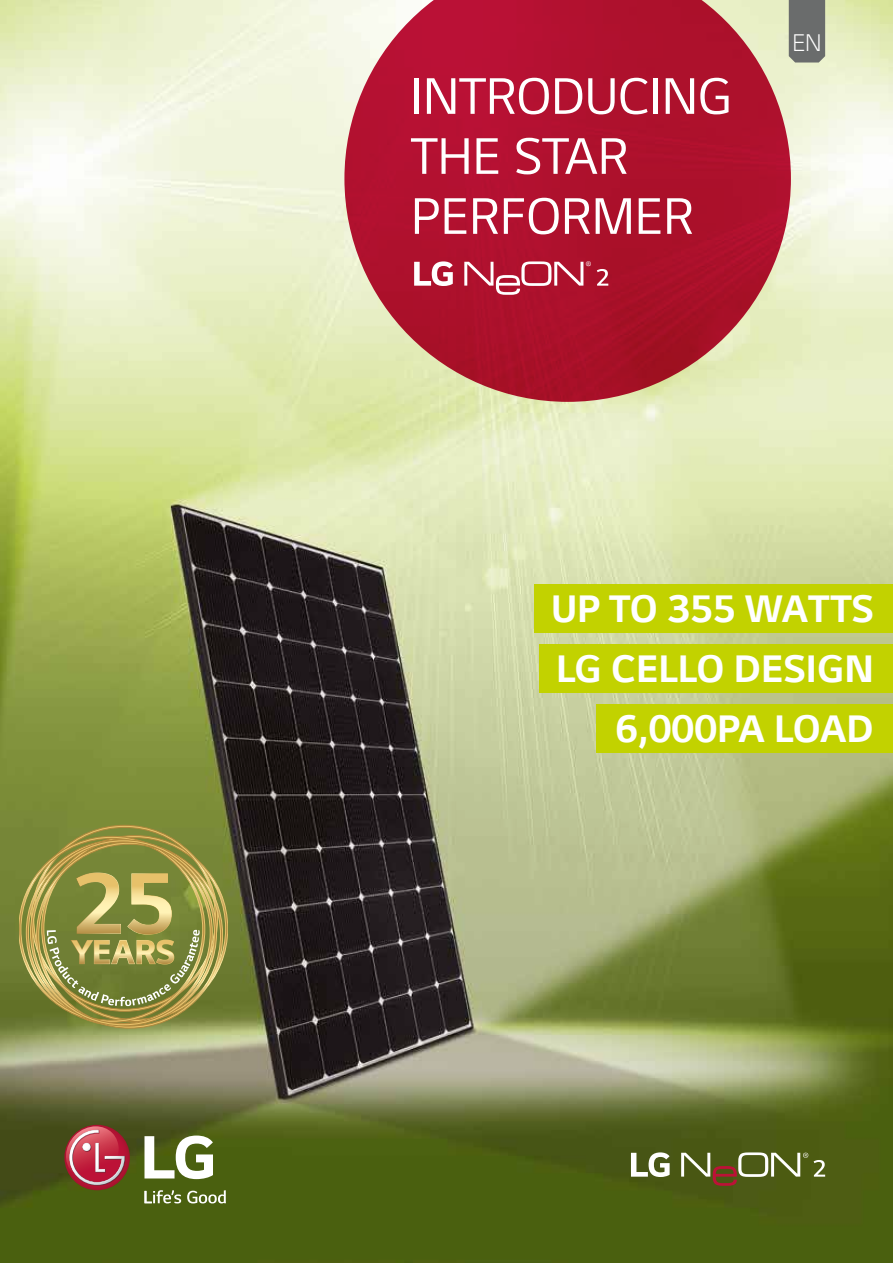
<style>
.page{position:relative;width:893px;height:1263px;background:#fff}
.page>*{position:absolute;margin:0;border:0;box-sizing:border-box;transform-origin:0 0}
.t1{font:54px/60px "LG Smart";color:#fff}
.t2{font:700 40.5px/60px "LG Smart";color:#fff;text-align:right}
.t3{font:300 25.5px "LG Smart";color:#fff}
.t4{font:300 10.65px "LG Smart";color:#fff}
</style>
<div class="page">
<img style="left:0;top:0;width:893px;height:1263px">
<svg style="left:144px;top:1190px;width:37px;height:13px"></svg>
<svg style="left:187px;top:1190px;width:39px;height:13px"></svg>
<svg style="left:144px;top:1135px;width:69px;height:44px"></svg>
<svg style="left:64px;top:1125px;width:66px;height:65px"></svg>
<svg style="left:63px;top:1126px;width:63px;height:60px;background:#b24f58"></svg>
<svg style="left:0;top:0;width:1px;height:85px"></svg>
<svg style="left:344px;top:0;width:447px;height:402px;background:#b83848"></svg>
<div style="left:534px;top:584px;width:359px;height:49px;background:#c2d200"></div>
<div style="left:540px;top:644px;width:353px;height:49px;background:#c2d200"></div>
<div style="left:596px;top:704px;width:297px;height:48px;background:#c2d200"></div>
<div style="left:789px;top:0;width:36px;height:63px;background:#6a6c6c"></div>
<svg style="left:19px;top:825px;width:208px;height:203px;background:#939448"></svg>
<svg style="left:464px;top:261px;width:119px;height:34px"></svg>
<svg style="left:597px;top:269px;width:11px;height:17px"></svg>
<svg style="left:414px;top:261px;width:39px;height:25px"></svg>
<svg style="left:814px;top:1160px;width:11px;height:17px"></svg>
<svg style="left:631px;top:1152px;width:39px;height:25px"></svg>
<svg style="left:681px;top:1152px;width:127px;height:34px;background:#6f713d"></svg>
<h1 class="t1" style="left:411px;top:64px;width:323px">INTRODUCING<br>THE STAR<br>PERFORMER</h1>
<p class="t4" style="left:586px;top:259px;width:7px">®</p>
<p class="t3" style="left:792px;top:25px;width:31px">EN</p>
<p class="t2" style="left:551px;top:578px;width:324px">UP TO 355 WATTS<br>LG CELLO DESIGN<br>6,000PA LOAD</p>
</div>
